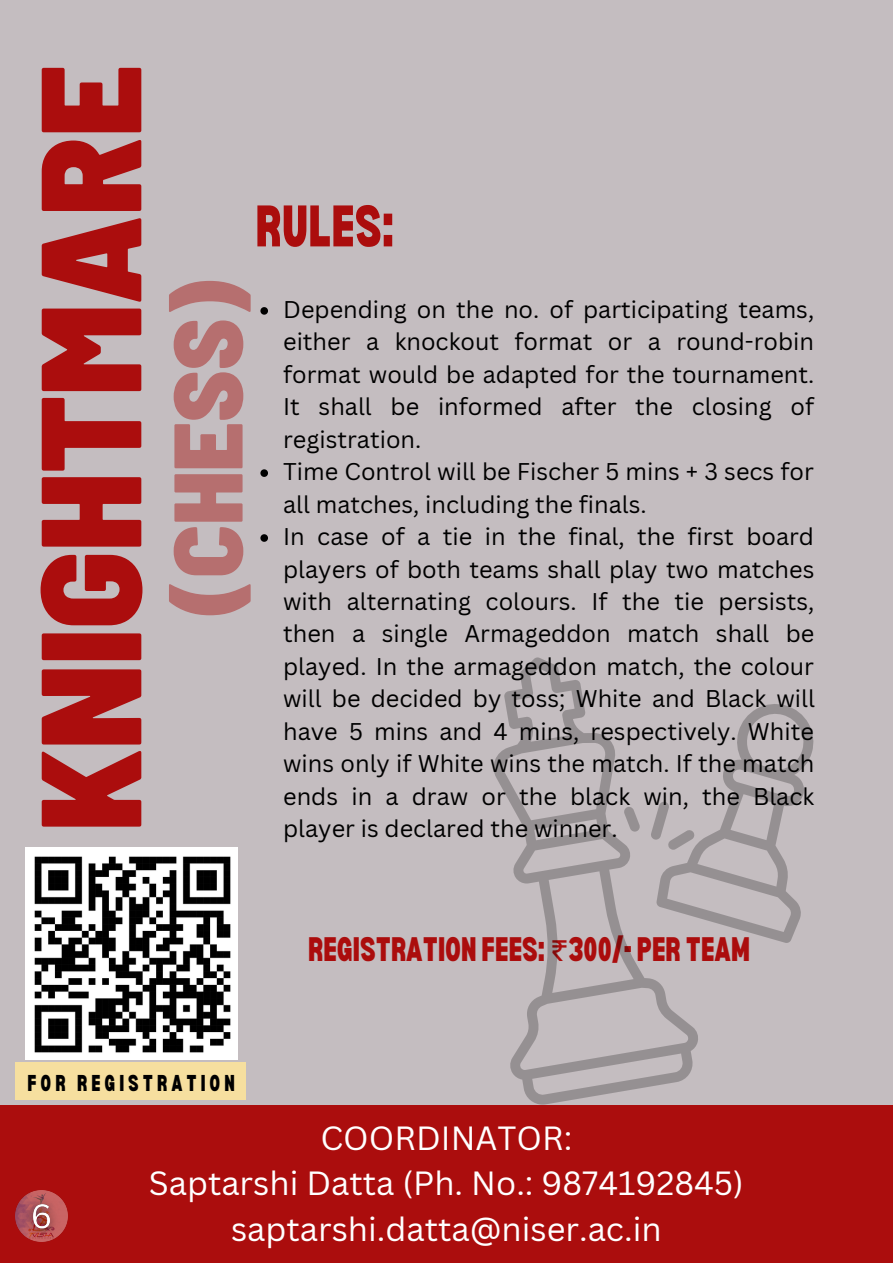
<style>
.page{position:relative;width:893px;height:1264px;background:#fff}
.page>*{position:absolute;margin:0;border:0;box-sizing:border-box;transform-origin:0 0}
.t1{font:900 semi-condensed 142.2px "Barlow";color:#ab0d0d}
.t2{font:900 semi-condensed 97.2px "Barlow";color:#b66f6f}
.t3{font:900 condensed 57.3px "Bernoru";color:#ab0d0d}
.t4{font:900 condensed 33.3px "Bernoru";color:#ab0d0d}
.t5{font:32.7px/45.6px "Canva Sans";color:#fff;text-align:center}
.t6{font:23.55px/32.4px "Canva Sans";color:#000}
.t7{font:900 condensed 22.5px "Bernoru";letter-spacing:.18em;color:#000}
.s1{font-family:"Noto Sans Gurmukhi";font-weight:400;font-stretch:normal}
</style>
<div class="page">
<div style="left:0;top:0;width:892px;height:1262px;background:#c4bdc0"></div>
<svg style="left:260px;top:307px;width:8px;height:8px"></svg>
<svg style="left:260px;top:469px;width:8px;height:8px"></svg>
<svg style="left:260px;top:534px;width:8px;height:8px"></svg>
<div style="left:0;top:1105px;width:892px;height:157px;background:#ab0d0d"></div>
<svg style="left:493px;top:657px;width:205px;height:447px"></svg>
<svg style="left:650px;top:702px;width:164px;height:241px"></svg>
<svg style="left:623px;top:806px;width:17px;height:25px"></svg>
<img style="left:15px;top:1190px;width:52px;height:52px">
<img style="left:25px;top:847px;width:213px;height:212px">
<div style="left:15px;top:1062px;width:230px;height:38px;background:#f6df9f"></div>
<h1 class="t1" style="left:-1px;top:831px;width:768px;rotate:-90deg">KNIGHTMARE</h1>
<h3 class="t3" style="left:255px;top:193px;width:140px">RULES:</h3>
<h2 class="t2" style="left:145px;top:615px;width:336px;rotate:-90deg">(CHESS)</h2>
<p class="t6" style="left:283px;top:292px;width:533px">Depending on the no. of participating teams, either a knockout format or a round-robin format would be adapted for the tournament.<br>It shall be informed after the closing of registration.<br>Time Control will be Fischer 5 mins + 3 secs for all matches, including the finals.<br>In case of a tie in the final, the first board players of both teams shall play two matches with alternating colours. If the tie persists, then a single Armageddon match shall be played. In the armageddon match, the colour will be decided by toss; White and Black will have 5 mins and 4 mins, respectively. White wins only if White wins the match. If the match ends in a draw or the black win, the Black player is declared the winner.</p>
<h3 class="t4" style="left:308px;top:930px;width:443px">REGISTRATION FEES: <span class="s1">₹</span>300/- PER TEAM</h3>
<p class="t7" style="left:27px;top:1069px;width:209px">FOR REGISTRATION</p>
<h3 class="t5" style="left:149px;top:1114px;width:596px">COORDINATOR:<br>Saptarshi Datta (Ph. No.: 9874192845) saptarshi.datta@niser.ac.in</h3>
</div>
